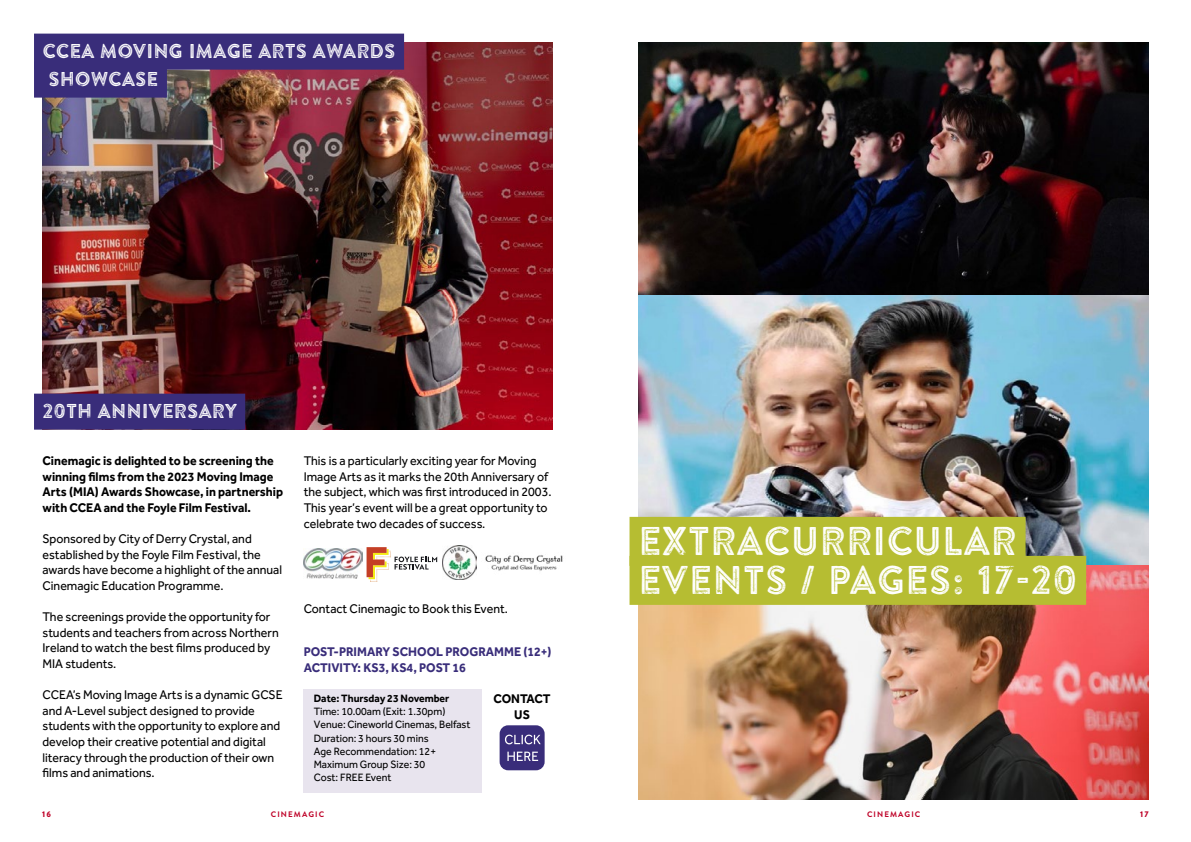
<style>
.page{position:relative;width:1191px;height:842px;background:#fff}
.page>*{position:absolute;margin:0;border:0;box-sizing:border-box;transform-origin:0 0}
.t1{font:40px "Brandon Printed Inline";color:#fff;scale:.95 1}
.t2{font:20px "Brandon Printed Inline";color:#fff;scale:.95 1}
.t3{font:13px/15.6px "Effra";color:#000;scale:.95 1}
.t4{font:700 13px/15.6px "Effra";color:#000;scale:.95 1}
.t5{font:700 13px "Effra";color:#392d7a;scale:.95 1}
.t6{font:11px "Effra";color:#000;scale:.95 1}
.t7{font:700 11px "Effra";color:#000;scale:.95 1}
.t8{font:700 8px "Brandon Text";letter-spacing:.14em;color:#be0027}
.t9{font:900 8px "Brandon Text";color:#be0027}
</style>
<div class="page">
<img style="left:43px;top:43px;width:510px;height:386px">
<div style="left:34px;top:34px;width:370px;height:36px;background:#392d7a"></div>
<div style="left:34px;top:62px;width:133px;height:36px;background:#392d7a"></div>
<div style="left:304px;top:689px;width:178px;height:104px;background:#e8e4ee"></div>
<div style="left:499px;top:725px;width:45px;height:45px;background:#392d7a;border-radius:9px"></div>
<svg style="left:507px;top:752px;width:31px;height:9px"></svg>
<svg style="left:505px;top:735px;width:36px;height:9px"></svg>
<div style="left:34px;top:394px;width:211px;height:36px;background:#392d7a"></div>
<img style="left:638px;top:43px;width:510px;height:756px">
<div style="left:629px;top:517px;width:396px;height:49px;background:#b6bd32"></div>
<div style="left:629px;top:556px;width:457px;height:49px;background:#b6bd32"></div>
<img style="left:304px;top:549px;width:58px;height:29px">
<img style="left:442px;top:546px;width:34px;height:34px">
<svg style="left:366px;top:547px;width:71px;height:35px"></svg>
<img style="left:485px;top:555px;width:78px;height:16px">
<p class="t2" style="left:43px;top:39px;width:373px">CCEA MOVING IMAGE ARTS AWARDS</p>
<p class="t2" style="left:48px;top:67px;width:117px">SHOWCASE</p>
<p class="t2" style="left:43px;top:399px;width:207px">20TH ANNIVERSARY</p>
<p class="t4" style="left:43px;top:453px;width:255px">Cinemagic is delighted to be screening the winning films from the 2023 Moving Image Arts (MIA) Awards Showcase, in partnership with CCEA and the Foyle Film Festival.</p>
<p class="t3" style="left:43px;top:531px;width:254px">Sponsored by City of Derry Crystal, and established by the Foyle Film Festival, the awards have become a highlight of the annual Cinemagic Education Programme.</p>
<p class="t3" style="left:43px;top:609px;width:250px">The screenings provide the opportunity for students and teachers from across Northern Ireland to watch the best films produced by MIA students.</p>
<p class="t3" style="left:43px;top:687px;width:254px">CCEA’s Moving Image Arts is a dynamic GCSE and A-Level subject designed to provide students with the opportunity to explore and develop their creative potential and digital literacy through the production of their own films and animations.</p>
<p class="t7" style="left:314px;top:691px;width:144px">Date: Thursday 23 November</p>
<p class="t3" style="left:304px;top:453px;width:262px">This is a particularly exciting year for Moving Image Arts as it marks the 20th Anniversary of the subject, which was first introduced in 2003.<br>This year’s event will be a great opportunity to celebrate two decades of success.</p>
<p class="t3" style="left:304px;top:601px;width:217px">Contact Cinemagic to Book this Event.</p>
<p class="t5" style="left:304px;top:644px;width:262px">POST-PRIMARY SCHOOL PROGRAMME (12+)</p>
<p class="t5" style="left:304px;top:660px;width:172px">ACTIVITY: KS3, KS4, POST 16</p>
<p class="t4" style="left:493px;top:690px;width:62px;text-align:center">CONTACT<br>US</p>
<p class="t6" style="left:314px;top:705px;width:140px">Time: 10.00am (Exit: 1.30pm)</p>
<p class="t6" style="left:314px;top:718px;width:166px">Venue: Cineworld Cinemas, Belfast</p>
<p class="t6" style="left:314px;top:731px;width:122px">Duration: 3 hours 30 mins</p>
<p class="t6" style="left:314px;top:745px;width:130px">Age Recommendation: 12+</p>
<p class="t6" style="left:314px;top:758px;width:119px">Maximum Group Size: 30</p>
<p class="t6" style="left:314px;top:771px;width:83px">Cost: FREE Event</p>
<p class="t1" style="left:638px;top:515px;width:400px">EXTRACURRICULAR</p>
<p class="t1" style="left:638px;top:554px;width:464px">EVENTS / PAGES: 17-20</p>
<p class="t9" style="left:42px;top:808px;width:10px">16</p>
<p class="t8" style="left:271px;top:809px;width:55px">CINEMAGIC</p>
<p class="t8" style="left:867px;top:809px;width:55px">CINEMAGIC</p>
<p class="t9" style="left:1140px;top:808px;width:10px">17</p>
</div>
